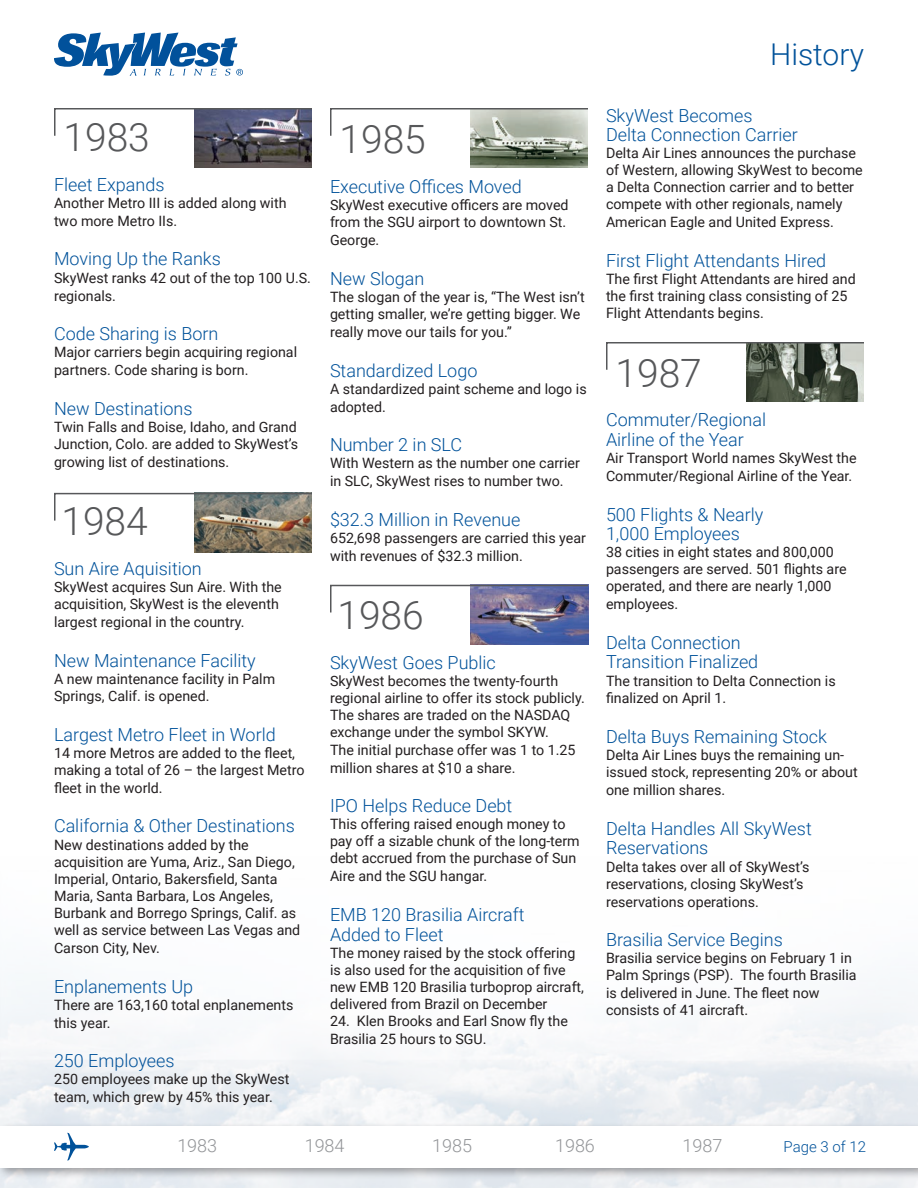
<style>
.page{position:relative;width:918px;height:1188px;background:#fff}
.page>*{position:absolute;margin:0;border:0;box-sizing:border-box;transform-origin:0 0}
.t1{font:300 39px "Roboto";color:#57585a}
.t2{font:300 30px "Roboto";color:#01529a}
.t3{font:300 18px "Roboto";color:#01529a}
.t4{font:300 18px "Roboto";color:#939598}
.t5{font:300 15px "Roboto";color:#01529a}
.t6{font:14.25px/17.2px "Roboto";color:#231f20}
</style>
<div class="page">
<div style="left:0;top:1122px;width:918px;height:58px;background:#231f20;opacity:.4"></div>
<div style="left:0;top:1126px;width:918px;height:41px;background:#fff"></div>
<svg style="left:54px;top:33px;width:189px;height:42px"></svg>
<svg style="left:54px;top:1133px;width:35px;height:27px"></svg>
<img style="left:471px;top:137px;width:117px;height:31px">
<svg style="left:330px;top:108px;width:258px;height:29px"></svg>
<img style="left:471px;top:614px;width:117px;height:30px">
<img style="left:330px;top:584px;width:259px;height:30px">
<img style="left:747px;top:371px;width:117px;height:31px">
<svg style="left:606px;top:342px;width:258px;height:29px"></svg>
<img style="left:195px;top:137px;width:117px;height:31px">
<img style="left:195px;top:522px;width:117px;height:30px">
<svg style="left:54px;top:108px;width:258px;height:29px"></svg>
<svg style="left:54px;top:492px;width:258px;height:30px"></svg>
<p class="t1" style="left:63px;top:110px;width:88px">1983</p>
<p class="t3" style="left:54px;top:172px;width:112px">Fleet Expands</p>
<p class="t6" style="left:54px;top:193px;width:234px;line-height:18px">Another Metro III is added along with two more Metro IIs.</p>
<p class="t3" style="left:54px;top:246px;width:168px">Moving Up the Ranks</p>
<p class="t6" style="left:54px;top:268px;width:258px;line-height:18px">SkyWest ranks 42 out of the top 100 U.S. regionals.</p>
<p class="t3" style="left:54px;top:321px;width:166px">Code Sharing is Born</p>
<p class="t6" style="left:54px;top:343px;width:245px;line-height:18px">Major carriers begin acquiring regional partners. Code sharing is born.</p>
<p class="t3" style="left:54px;top:396px;width:140px">New Destinations</p>
<p class="t6" style="left:54px;top:418px;width:246px;text-align:justify">Twin Falls and Boise, Idaho, and Grand Junction, Colo. are added to SkyWest’s growing list of destinations.</p>
<p class="t1" style="left:61px;top:494px;width:88px">1984</p>
<p class="t3" style="left:54px;top:556px;width:149px">Sun Aire Aquisition</p>
<p class="t6" style="left:54px;top:578px;width:229px">SkyWest acquires Sun Aire. With the acquisition, SkyWest is the eleventh largest regional in the country.</p>
<p class="t3" style="left:54px;top:648px;width:203px">New Maintenance Facility</p>
<p class="t6" style="left:54px;top:670px;width:223px">A new maintenance facility in Palm<br>Springs, Calif. is opened.</p>
<p class="t3" style="left:54px;top:722px;width:223px">Largest Metro Fleet in World</p>
<p class="t6" style="left:54px;top:743px;width:252px">14 more Metros are added to the fleet, making a total of 26 – the largest Metro fleet in the world.</p>
<p class="t3" style="left:54px;top:813px;width:242px">California &amp; Other Destinations</p>
<p class="t6" style="left:54px;top:835px;width:248px">New destinations added by the acquisition are Yuma, Ariz., San Diego, Imperial, Ontario, Bakersfield, Santa Maria, Santa Barbara, Los Angeles, Burbank and Borrego Springs, Calif. as well as service between Las Vegas and Carson City, Nev.</p>
<p class="t3" style="left:54px;top:974px;width:141px">Enplanements Up</p>
<p class="t6" style="left:54px;top:995px;width:241px;line-height:18px">There are 163,160 total enplanements this year.</p>
<p class="t3" style="left:54px;top:1048px;width:122px">250 Employees</p>
<p class="t6" style="left:54px;top:1070px;width:237px">250 employees make up the SkyWest team, which grew by 45% this year.</p>
<p class="t1" style="left:339px;top:112px;width:88px">1985</p>
<p class="t3" style="left:330px;top:174px;width:193px">Executive Offices Moved</p>
<p class="t6" style="left:330px;top:196px;width:240px">SkyWest executive officers are moved from the SGU airport to downtown St.<br>George.</p>
<p class="t3" style="left:330px;top:266px;width:96px">New Slogan</p>
<p class="t6" style="left:330px;top:288px;width:256px">The slogan of the year is, “The West isn’t getting smaller, we’re getting bigger. We really move our tails for you.”</p>
<p class="t3" style="left:330px;top:358px;width:149px">Standardized Logo</p>
<p class="t6" style="left:330px;top:379px;width:258px;line-height:18px">A standardized paint scheme and logo is adopted.</p>
<p class="t3" style="left:330px;top:432px;width:134px">Number 2 in SLC</p>
<p class="t6" style="left:330px;top:454px;width:251px;line-height:18px">With Western as the number one carrier in SLC, SkyWest rises to number two.</p>
<p class="t3" style="left:330px;top:507px;width:192px">$32.3 Million in Revenue</p>
<p class="t6" style="left:330px;top:528px;width:257px;line-height:18px">652,698 passengers are carried this year with revenues of $32.3 million.</p>
<p class="t1" style="left:337px;top:588px;width:88px">1986</p>
<p class="t3" style="left:330px;top:650px;width:167px">SkyWest Goes Public</p>
<p class="t6" style="left:330px;top:672px;width:256px">SkyWest becomes the twenty-fourth regional airline to offer its stock publicly.<br>The shares are traded on the NASDAQ exchange under the symbol SKYW.<br>The initial purchase offer was 1 to 1.25 million shares at $10 a share.</p>
<p class="t3" style="left:330px;top:793px;width:184px">IPO Helps Reduce Debt</p>
<p class="t6" style="left:330px;top:815px;width:251px">This offering raised enough money to pay off a sizable chunk of the long-term debt accrued from the purchase of Sun Aire and the SGU hangar.</p>
<p class="t3" style="left:330px;top:902px;width:196px">EMB 120 Brasilia Aircraft</p>
<p class="t3" style="left:330px;top:922px;width:115px">Added to Fleet</p>
<p class="t6" style="left:330px;top:944px;width:256px">The money raised by the stock offering is also used for the acquisition of five new EMB 120 Brasilia turboprop aircraft, delivered from Brazil on December</p>
<p class="t6" style="left:330px;top:1011px;width:240px;line-height:18px">24. Klen Brooks and Earl Snow fly the<br>Brasilia 25 hours to SGU.</p>
<h2 class="t2" style="left:770px;top:33px;width:95px">History</h2>
<p class="t3" style="left:606px;top:102px;width:148px">SkyWest Becomes</p>
<p class="t3" style="left:606px;top:122px;width:193px">Delta Connection Carrier</p>
<p class="t6" style="left:606px;top:144px;width:258px">Delta Air Lines announces the purchase of Western, allowing SkyWest to become a Delta Connection carrier and to better compete with other regionals, namely American Eagle and United Express.</p>
<p class="t3" style="left:606px;top:248px;width:222px">First Flight Attendants Hired</p>
<p class="t6" style="left:606px;top:270px;width:251px">The first Flight Attendants are hired and the first training class consisting of 25<br>Flight Attendants begins.</p>
<p class="t1" style="left:615px;top:346px;width:88px">1987</p>
<p class="t3" style="left:606px;top:407px;width:162px">Commuter/Regional</p>
<p class="t3" style="left:606px;top:427px;width:139px">Airline of the Year</p>
<p class="t6" style="left:606px;top:448px;width:252px;line-height:18px">Air Transport World names SkyWest the<br>Commuter/Regional Airline of the Year.</p>
<p class="t3" style="left:606px;top:501px;width:159px">500 Flights &amp; Nearly</p>
<p class="t3" style="left:606px;top:521px;width:136px">1,000 Employees</p>
<p class="t6" style="left:606px;top:543px;width:242px">38 cities in eight states and 800,000 passengers are served. 501 flights are operated, and there are nearly 1,000 employees.</p>
<p class="t3" style="left:606px;top:630px;width:136px">Delta Connection</p>
<p class="t3" style="left:606px;top:649px;width:154px">Transition Finalized</p>
<p class="t6" style="left:606px;top:671px;width:231px;line-height:18px">The transition to Delta Connection is finalized on April 1.</p>
<p class="t3" style="left:606px;top:724px;width:222px">Delta Buys Remaining Stock</p>
<p class="t6" style="left:606px;top:746px;width:253px">Delta Air Lines buys the remaining un&shy;issued stock, representing 20% or about one million shares.</p>
<p class="t3" style="left:606px;top:816px;width:207px">Delta Handles All SkyWest</p>
<p class="t3" style="left:606px;top:835px;width:104px">Reservations</p>
<p class="t6" style="left:606px;top:857px;width:205px">Delta takes over all of SkyWest’s reservations, closing SkyWest’s reservations operations.</p>
<p class="t3" style="left:606px;top:927px;width:178px">Brasilia Service Begins</p>
<p class="t6" style="left:606px;top:949px;width:252px">Brasilia service begins on February 1 in Palm Springs (PSP). The fourth Brasilia is delivered in June. The fleet now consists of 41 aircraft.</p>
<p class="t4" style="left:177px;top:1133px;width:41px">1983</p>
<p class="t4" style="left:305px;top:1133px;width:41px">1984</p>
<p class="t4" style="left:432px;top:1133px;width:41px">1985</p>
<p class="t4" style="left:555px;top:1133px;width:41px">1986</p>
<p class="t4" style="left:682px;top:1133px;width:41px">1987</p>
<p class="t5" style="left:784px;top:1136px;width:84px">Page 3 of 12</p>
</div>
